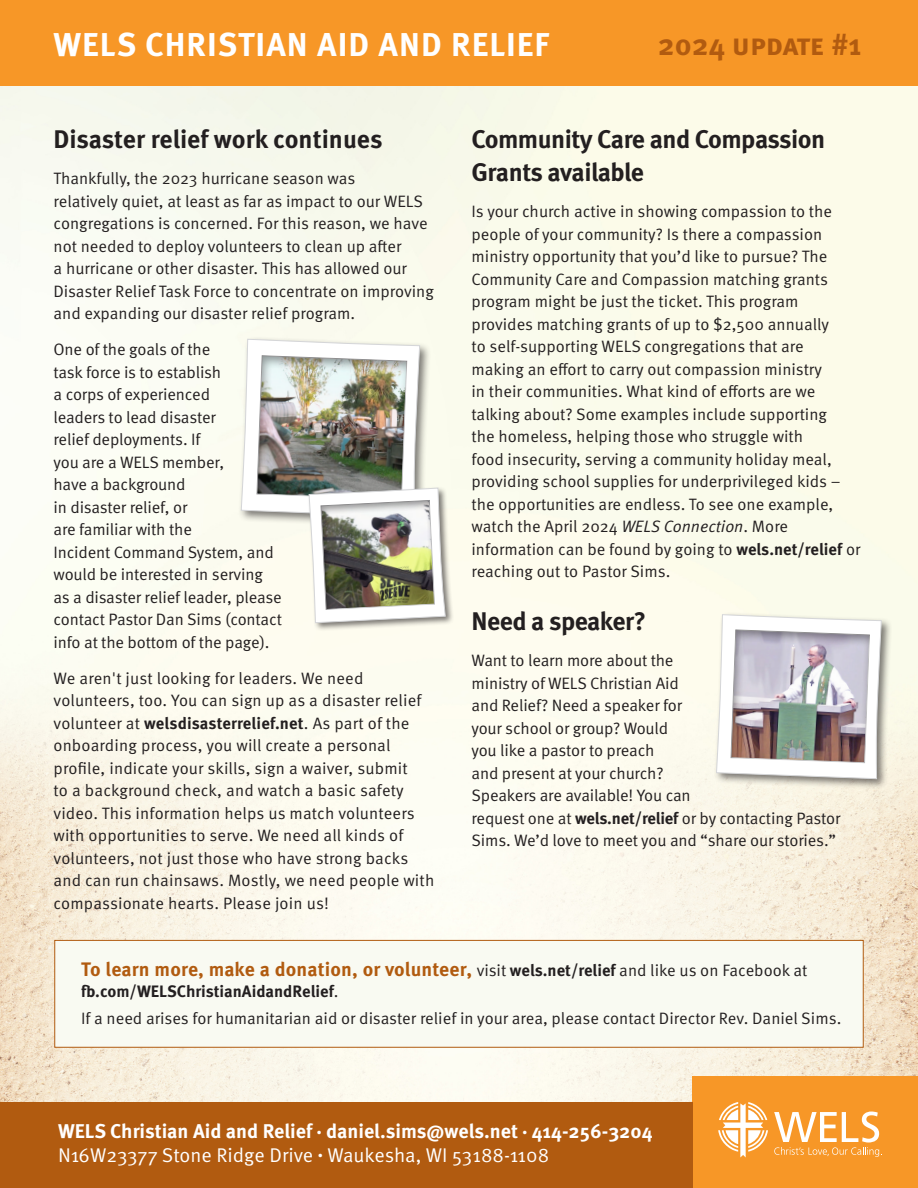
<style>
.page{position:relative;width:918px;height:1188px;background:#fff}
.page>*{position:absolute;margin:0;border:0;box-sizing:border-box;transform-origin:0 0}
.t1{font:700 33px "Meta OT";letter-spacing:.03em;color:#fff}
.t2{font:700 30px "Meta OT";letter-spacing:-.005em;color:#b15b10}
.t3{font:700 25.5px/33px "Meta OT";letter-spacing:-.02em;color:#231f20}
.t4{font:700 25.5px "Meta OT";color:#231f20}
.t5{font:700 19.95px "Meta OT";color:#fff}
.t6{font:19.95px "Meta OT Norm";color:#fff}
.t7{font:700 19.5px "Meta OT";letter-spacing:.01em;color:#b15b10}
.t8{font:16.5px/22.5px "Meta OT Norm";color:#231f20}
.t9{font:700 16.5px "Meta OT";color:#231f20}
.s1{font-family:"Meta OT";font-weight:700}
.s2{font-family:"Meta OT Norm Ita"}
.s3{font-family:"Meta OT Norm";font-weight:400;font-size:16.5px;color:#231f20}
.s4{font-size:16.5px;color:#231f20}
.s5{font-family:"Meta OT Norm";font-weight:400}
.s6{font-size:9.9px}
</style>
<div class="page">
<img style="left:0;top:86px;width:918px;height:1016px">
<div style="left:692px;top:1076px;width:226px;height:112px;background:#f79727"></div>
<div style="left:0;top:1102px;width:692px;height:86px;background:#b15b10"></div>
<svg style="left:718px;top:1102px;width:50px;height:55px"></svg>
<svg style="left:774px;top:1112px;width:108px;height:45px"></svg>
<div style="left:0;top:0;width:918px;height:86px;background:#f79727"></div>
<div style="left:238px;top:336px;width:194px;height:193px;background:#fbfcee"></div>
<div style="left:714px;top:612px;width:179px;height:178px;background:#231f20;opacity:.61"></div>
<img style="left:716px;top:615px;width:166px;height:164px">
<div style="left:307px;top:486px;width:147px;height:146px;background:#231f20;opacity:.61"></div>
<img style="left:241px;top:339px;width:205px;height:284px">
<div style="left:54px;top:940px;width:810px;height:108px;background:#f9faf2;border:1px solid #b15b10"></div>
<p class="t1" style="left:54px;top:23px;width:497px">WELS CHRISTIAN AID AND RELIEF</p>
<p class="t2" style="left:658px;top:26px;width:205px">2024 Update #1</p>
<p class="t4" style="left:54px;top:123px;width:330px">Disaster relief work continues</p>
<p class="t8" style="left:54px;top:167px;width:382px">Thankfully, the 2023 hurricane season was<br>relatively quiet, at least as far as impact to our WELS congregations is concerned. For this reason, we have not needed to deploy volunteers to clean up after<br>a hurricane or other disaster. This has allowed our Disaster Relief Task Force to concentrate on improving and expanding our disaster relief program.</p>
<p class="t8" style="left:54px;top:338px;width:230px">One of the goals of the<br>task force is to establish<br>a corps of experienced<br>leaders to lead disaster<br>relief deployments. If<br>you are a WELS member,<br>have a background<br>in disaster relief, or<br>are familiar with the<br>Incident Command System, and would be interested in serving as a disaster relief leader, please contact Pastor Dan Sims (contact info at the bottom of the page).</p>
<p class="t8" style="left:54px;top:667px;width:382px">We aren't just looking for leaders. We need volunteers, too. You can sign up as a disaster relief volunteer at <span class="s1">welsdisasterrelief.net</span>. As part of the onboarding process, you will create a personal profile, indicate your skills, sign a waiver, submit<br>to a background check, and watch a basic safety video. This information helps us match volunteers with opportunities to serve. We need all kinds of volunteers, not just those who have strong backs and can run chainsaws. Mostly, we need people with compassionate hearts. Please join us!</p>
<p class="t3" style="left:472px;top:123px;width:355px">Community Care and Compassion<br>Grants available</p>
<p class="t8" style="left:472px;top:200px;width:390px">Is your church active in showing compassion to the people of your community? Is there a compassion ministry opportunity that you’d like to pursue? The Community Care and Compassion matching grants program might be just the ticket. This program provides matching grants of up to $2,500 annually<br>to self-supporting WELS congregations that are<br>making an effort to carry out compassion ministry<br>in their communities. What kind of efforts are we talking about? Some examples include supporting<br>the homeless, helping those who struggle with<br>food insecurity, serving a community holiday meal, providing school supplies for underprivileged kids – the opportunities are endless. To see one example, watch the April 2024 <span class="s2">WELS Connection</span>. More information can be found by going to <span class="s1">wels.net/relief</span> or reaching out to Pastor Sims.</p>
<p class="t3" style="left:472px;top:605px;width:176px">Need a speaker?</p>
<p class="t8" style="left:472px;top:650px;width:370px">Want to learn more about the<br>ministry of WELS Christian Aid<br>and Relief? Need a speaker for<br>your school or group? Would<br>you like a pastor to preach<br>and present at your church?<br>Speakers are available! You can<br>request one at <span class="s1">wels.net/relief</span> or by contacting Pastor Sims. We’d love to meet you and “share our stories.”</p>
<p class="t7" style="left:81px;top:956px;width:728px">To learn more, make a donation, or volunteer, <span class="s3">visit</span> <span class="s4">wels.net/relief</span> <span class="s3">and like us on Facebook at</span></p>
<p class="t9" style="left:81px;top:981px;width:259px">fb.com/WELSChristianAidandRelief<span class="s5">.</span></p>
<p class="t8" style="left:81px;top:1007px;width:762px">If a need arises for humanitarian aid or disaster relief in your area, please contact Director Rev. Daniel Sims.</p>
<p class="t5" style="left:58px;top:1119px;width:596px">WELS Christian Aid and Relief <span class="s6">•</span> daniel.sims@wels.net <span class="s6">•</span> 414-256-3204</p>
<p class="t6" style="left:58px;top:1143px;width:493px">N16W23377 Stone Ridge Drive <span class="s6">•</span> Waukesha, WI 53188-1108</p>
</div>
